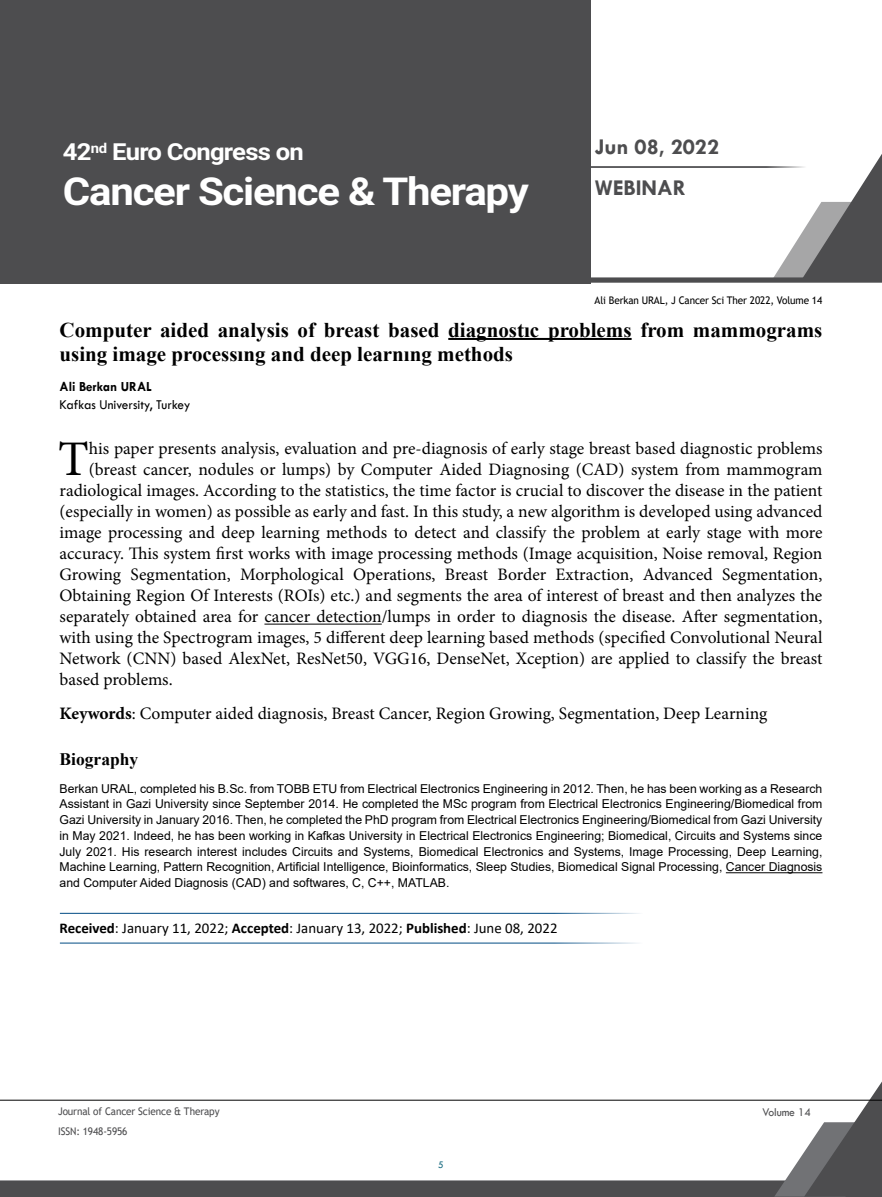
<style>
.page{position:relative;width:882px;height:1197px;background:#fff}
.page>*{position:absolute;margin:0;border:0;box-sizing:border-box;transform-origin:0 0}
.t1{font:49.88px "Minion Pro";color:#000}
.t2{font:700 38.5px "Roboto";letter-spacing:-.03em;color:#fff;scale:1.09 1}
.t3{font:700 23.45px "Roboto";letter-spacing:-.03em;color:#fff;scale:1.09 1}
.t4{font:700 22.75px/41.1px "Tw Cen";color:#4d4d4f}
.t5{font:700 21px/24.5px "Times New Roman";color:#000}
.t6{font:17.5px "Minion Pro";color:#000}
.t7{font:700 17.5px "Times New Roman";color:#000}
.t8{font:14.88px "Calibri";color:#000}
.t9{font:14px "Tw Cen";color:#000;scale:.95 1}
.t10{font:700 14px "Tw Cen";color:#000;scale:.95 1}
.t11{font:12.25px/15.8px "Arial";color:#000;text-align:justify}
.t12{font:12.25px "Tw Cen";letter-spacing:-.01em;color:#4d4d4f;scale:.95 1}
.t13{font:10.5px "Trebuchet MS";letter-spacing:-.01em;color:#4d4d4f;scale:.95 1}
.t14{font:10.5px "Trebuchet MS";letter-spacing:-.01em;color:#000;scale:.95 1}
.t15{font:10.5px "Tw Cen";color:#15697e;scale:.95 1}
.s1{font-weight:700}
</style>
<div class="page">
<svg style="left:0;top:1081px;width:882px;height:116px"></svg>
<hr style="left:0;top:1100px;width:882px;height:1px;background:#000">
<div style="left:0;top:0;width:590px;height:283px;background:#4d4d4f"></div>
<svg style="left:590px;top:153px;width:292px;height:130px"></svg>
<hr style="left:448px;top:338px;width:184px;height:2px;background:#000">
<hr style="left:264px;top:624px;width:118px;height:1px;background:#000">
<hr style="left:726px;top:872px;width:96px;height:1px;background:#000">
<hr style="left:60px;top:913px;width:618px;height:1px;background:#004b84">
<hr style="left:60px;top:943px;width:618px;height:1px;background:#004b84">
<h3 class="t3" style="left:63px;top:136px;width:223px">42<sup>nd</sup> Euro Congress on</h3>
<h2 class="t2" style="left:63px;top:165px;width:429px">Cancer Science &amp; Therapy</h2>
<h3 class="t4" style="left:595px;top:126px;width:126px">Jun 08, 2022<br>WEBINAR</h3>
<p class="t14" style="left:595px;top:293px;width:241px">Ali Berkan URAL, J Cancer Sci Ther 2022, Volume 14</p>
<p class="t5" style="left:60px;top:317px;width:764px">Computer aided analysis of breast based diagnostıc problems from mammograms using image processıng and deep learnıng methods</p>
<p class="t10" style="left:60px;top:378px;width:99px">Ali Berkan URAL</p>
<p class="t9" style="left:60px;top:396px;width:139px">Kafkas University, Turkey</p>
<h1 class="t1" style="left:58px;top:426px;width:32px">T</h1>
<p class="t6" style="left:89px;top:437px;width:735px">his paper presents analysis, evaluation and pre-diagnosis of early stage breast based diagnostic problems</p>
<p class="t6" style="left:89px;top:458px;width:735px">(breast cancer, nodules or lumps) by Computer Aided Diagnosing (CAD) system from mammogram</p>
<p class="t6" style="left:60px;top:479px;width:764px">radiological images. According to the statistics, the time factor is crucial to discover the disease in the patient</p>
<p class="t6" style="left:60px;top:500px;width:764px">(especially in women) as possible as early and fast. In this study, a new algorithm is developed using advanced</p>
<p class="t6" style="left:60px;top:521px;width:765px">image processing and deep learning methods to detect and classify the problem at early stage with more</p>
<p class="t6" style="left:60px;top:542px;width:764px">accuracy. This system first works with image processing methods (Image acquisition, Noise removal, Region</p>
<p class="t6" style="left:60px;top:563px;width:764px">Growing Segmentation, Morphological Operations, Breast Border Extraction, Advanced Segmentation,</p>
<p class="t6" style="left:60px;top:584px;width:764px">Obtaining Region Of Interests (ROIs) etc.) and segments the area of interest of breast and then analyzes the</p>
<p class="t6" style="left:60px;top:605px;width:764px">separately obtained area for cancer detection/lumps in order to diagnosis the disease. After segmentation,</p>
<p class="t6" style="left:60px;top:626px;width:764px">with using the Spectrogram images, 5 different deep learning based methods (specified Convolutional Neural</p>
<p class="t6" style="left:60px;top:647px;width:765px">Network (CNN) based AlexNet, ResNet50, VGG16, DenseNet, Xception) are applied to classify the breast</p>
<p class="t6" style="left:60px;top:668px;width:115px">based problems.</p>
<p class="t6" style="left:60px;top:701px;width:709px"><span class="s1">Keywords</span>: Computer aided diagnosis, Breast Cancer, Region Growing, Segmentation, Deep Learning</p>
<p class="t7" style="left:60px;top:746px;width:80px">Biography</p>
<p class="t11" style="left:60px;top:780px;width:764px">Berkan URAL, completed his B.Sc. from TOBB ETU from Electrical Electronics Engineering in 2012. Then, he has been working as a Research Assistant in Gazi University since September 2014. He completed the MSc program from Electrical Electronics Engineering/Biomedical from Gazi University in January 2016. Then, he completed the PhD program from Electrical Electronics Engineering/Biomedical from Gazi University in May 2021. Indeed, he has been working in Kafkas University in Electrical Electronics Engineering; Biomedical, Circuits and Systems since July 2021. His research interest includes Circuits and Systems, Biomedical Electronics and Systems, Image Processing, Deep Learning, Machine Learning, Pattern Recognition, Artificial Intelligence, Bioinformatics, Sleep Studies, Biomedical Signal Processing, Cancer Diagnosis and Computer Aided Diagnosis (CAD) and softwares, C, C++, MATLAB.</p>
<p class="t8" style="left:60px;top:918px;width:500px"><span class="s1">Received</span>: January 11, 2022; <span class="s1">Accepted</span>: January 13, 2022; <span class="s1">Published</span>: June 08, 2022</p>
<p class="t13" style="left:58px;top:1105px;width:172px">Journal of Cancer Science &amp; Therapy</p>
<p class="t12" style="left:762px;top:1104px;width:53px">Volume 14</p>
<p class="t13" style="left:58px;top:1125px;width:75px">ISSN: 1948-5956</p>
<p class="t15" style="left:438px;top:1159px;width:7px">5</p>
</div>
